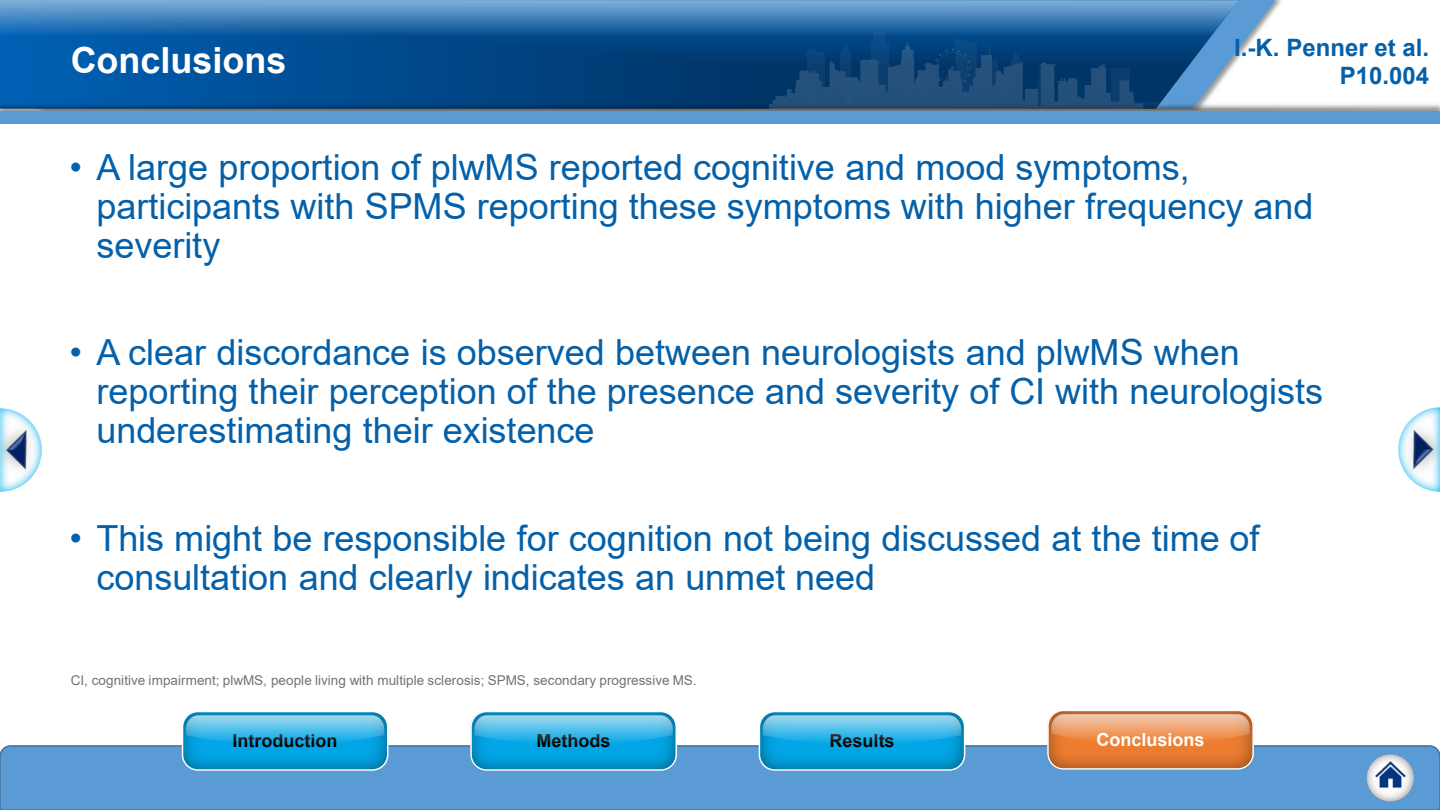
<style>
.page{position:relative;width:1440px;height:810px;background:#fff}
.page>*{position:absolute;margin:0;border:0;box-sizing:border-box;transform-origin:0 0}
.t1{font:36px/38.8px "Arial";color:#0460a9}
.t2{font:700 36px "Arial";color:#fff}
.t3{font:700 24px/28.8px "Arial";color:#0460a9;text-align:right}
.t4{font:700 18px "Arial";color:#000}
.t5{font:700 18px "Arial";color:#fff}
.t6{font:13.5px "Arial";letter-spacing:.005em;color:#767171}
</style>
<div class="page">
<div style="left:0;top:745px;width:1440px;height:65px;background:#5b9bd5"></div>
<img style="left:759px;top:714px;width:206px;height:56px">
<div style="left:759px;top:711px;width:206px;height:60px;border:2px solid #fff;border-radius:15px"></div>
<svg style="left:763px;top:715px;width:198px;height:29px;background:#4fbde8"></svg>
<img style="left:471px;top:714px;width:205px;height:56px">
<div style="left:470px;top:711px;width:207px;height:60px;border:2px solid #fff;border-radius:15px"></div>
<svg style="left:474px;top:715px;width:199px;height:29px;background:#4ebde8"></svg>
<img style="left:182px;top:714px;width:206px;height:56px">
<div style="left:182px;top:711px;width:206px;height:60px;border:2px solid #fff;border-radius:15px"></div>
<svg style="left:186px;top:715px;width:198px;height:29px;background:#4fbde8"></svg>
<img style="left:0;top:408px;width:19px;height:84px">
<img style="left:0;top:411px;width:42px;height:76px">
<img style="left:1421px;top:408px;width:19px;height:84px">
<img style="left:1398px;top:412px;width:42px;height:76px">
<img style="left:1048px;top:713px;width:205px;height:56px">
<div style="left:1047px;top:710px;width:207px;height:60px;border:2px solid #fff;border-radius:15px"></div>
<svg style="left:1051px;top:714px;width:199px;height:29px;background:#eca16e"></svg>
<img style="left:1367px;top:754px;width:47px;height:48px">
<img style="left:1373px;top:758px;width:34px;height:33px">
<svg style="left:1239px;top:0;width:37px;height:58px"></svg>
<svg style="left:0;top:36px;width:1239px;height:65px;background:#085192"></svg>
<img style="left:0;top:101px;width:1440px;height:11px">
<div style="left:0;top:112px;width:1440px;height:12px;background:#5b9bd5"></div>
<img style="left:770px;top:36px;width:398px;height:73px">
<svg style="left:0;top:0;width:1239px;height:36px;background:#4180b8"></svg>
<p class="t2" style="left:71px;top:35px;width:217px">Conclusions</p>
<p class="t3" style="left:1234px;top:33px;width:196px">I.-K. Penner et al.<br>P10.004</p>
<p class="t1" style="left:96px;top:148px;width:1219px;text-indent:-27px">• A large proportion of plwMS reported cognitive and mood symptoms, participants with SPMS reporting these symptoms with higher frequency and severity</p>
<p class="t1" style="left:96px;top:333px;width:1228px;text-indent:-27px">• A clear discordance is observed between neurologists and plwMS when reporting their perception of the presence and severity of CI with neurologists underestimating their existence</p>
<p class="t1" style="left:96px;top:519px;width:1165px;text-indent:-27px">• This might be responsible for cognition not being discussed at the time of consultation and clearly indicates an unmet need</p>
<p class="t6" style="left:71px;top:671px;width:628px">CI, cognitive impairment; plwMS, people living with multiple sclerosis; SPMS, secondary progressive MS.</p>
<p class="t4" style="left:233px;top:728px;width:106px">Introduction</p>
<p class="t4" style="left:537px;top:728px;width:75px">Methods</p>
<p class="t4" style="left:830px;top:728px;width:67px">Results</p>
<p class="t5" style="left:1096px;top:727px;width:110px">Conclusions</p>
</div>
